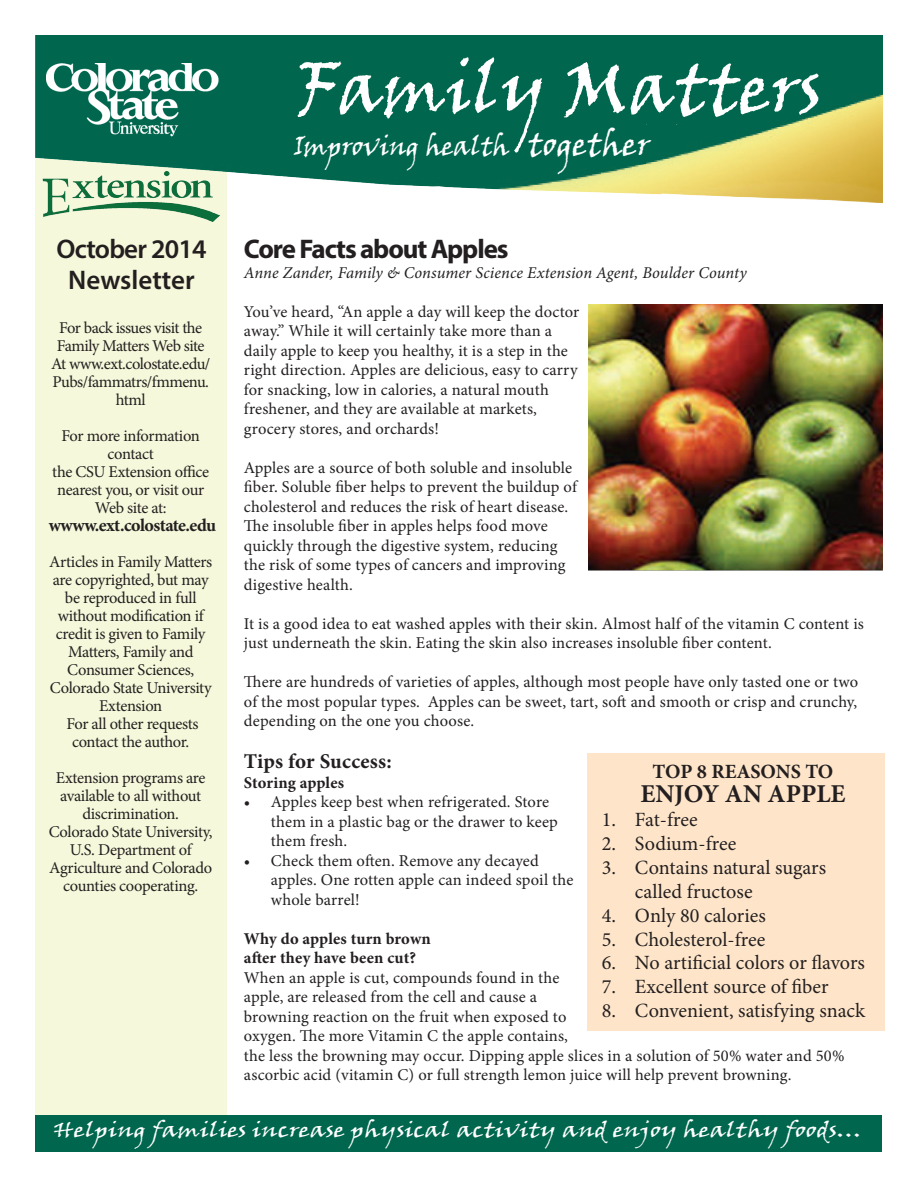
<style>
.page{position:relative;width:918px;height:1188px;background:#fff}
.page>*{position:absolute;margin:0;border:0;box-sizing:border-box;transform-origin:0 0}
.t1{font:72px "Viner Hand ITC";color:#fff}
.t2{font:27px "Viner Hand ITC";letter-spacing:-.01em;color:#fff}
.t3{font:600 27px "Myriad Pro";letter-spacing:-.015em;color:#231f20}
.t4{font:700 27px "Myriad Pro";letter-spacing:-.04em;color:#231f20}
.t5{font:700 25.65px "Minion Pro";color:#231f20}
.t6{font:21px "Viner Hand ITC";color:#fff;scale:1.2 1}
.t7{font:700 21px "Minion Pro";letter-spacing:.01em;color:#231f20}
.t8{font:20.25px "Minion Pro";color:#231f20}
.t9{font:700 20.25px "Minion Pro";letter-spacing:-.015em;color:#231f20}
.t10{font:700 18px "Minion Pro";letter-spacing:-.03em;color:#231f20}
.t11{font:16.5px/19.5px "Minion Pro";color:#231f20}
.t12{font:16.5px/18px "Minion Pro";letter-spacing:-.02em;color:#231f20;text-align:center}
.t13{font:16.5px/18px "Minion Pro";letter-spacing:-.025em;color:#231f20;text-align:center}
.t14{font:italic 16.5px "Minion Pro";letter-spacing:.005em;color:#231f20}
.t15{font:700 16.5px "Minion Pro";letter-spacing:.005em;color:#231f20}
.t16{font:16.5px/18px "Minion Pro";letter-spacing:-.03em;color:#231f20;text-align:center}
.t17{font:16.5px "Minion Pro";letter-spacing:-.035em;color:#231f20}
.s1{font-size:33px}
</style>
<div class="page">
<div style="left:36px;top:147px;width:191px;height:968px;background:#f5f8da"></div>
<img style="left:36px;top:36px;width:846px;height:167px">
<img style="left:47px;top:63px;width:177px;height:81px">
<div style="left:35px;top:1116px;width:846px;height:36px;background:#00674e"></div>
<img style="left:39px;top:168px;width:180px;height:54px">
<img style="left:589px;top:305px;width:293px;height:265px">
<div style="left:587px;top:753px;width:297px;height:277px;background:#fee5c9"></div>
<p class="t3" style="left:57px;top:231px;width:151px">October 2014</p>
<p class="t3" style="left:68px;top:263px;width:128px">Newsletter</p>
<p class="t17" style="left:59px;top:317px;width:145px">For back issues visit the</p>
<p class="t17" style="left:57px;top:335px;width:149px">Family Matters Web site</p>
<p class="t16" style="left:51px;top:355px;width:161px">At www.ext.colostate.edu/</p>
<p class="t16" style="left:52px;top:373px;width:158px">Pubs/fammatrs/fmmenu. html</p>
<p class="t13" style="left:62px;top:427px;width:140px">For more information contact</p>
<p class="t13" style="left:52px;top:463px;width:159px">the CSU Extension office nearest you, or visit our<br>Web site at:</p>
<p class="t10" style="left:49px;top:513px;width:169px">wwww.ext.colostate.edu</p>
<p class="t12" style="left:49px;top:553px;width:165px">Articles in Family Matters are copyrighted, but may be reproduced in full without modification if credit is given to Family<br>Matters, Family and<br>Consumer Sciences,<br>Colorado State University<br>Extension</p>
<p class="t12" style="left:66px;top:715px;width:134px">For all other requests contact the author.</p>
<p class="t12" style="left:56px;top:769px;width:151px">Extension programs are available to all without discrimination.</p>
<p class="t12" style="left:49px;top:823px;width:166px">Colorado State University,<br>U.S. Department of<br>Agriculture and Colorado counties cooperating.</p>
<p class="t1" style="left:296px;top:43px;width:528px">Family Matters</p>
<p class="t2" style="left:294px;top:128px;width:358px">Improving health <span class="s1">together</span></p>
<p class="t4" style="left:244px;top:232px;width:266px">Core Facts about Apples</p>
<p class="t14" style="left:244px;top:261px;width:504px">Anne Zander, Family &amp; Consumer Science Extension Agent, Boulder County</p>
<p class="t11" style="left:244px;top:302px;width:337px">You’ve heard, “An apple a day will keep the doctor away.” While it will certainly take more than a daily apple to keep you healthy, it is a step in the right direction. Apples are delicious, easy to carry for snacking, low in calories, a natural mouth freshener, and they are available at markets, grocery stores, and orchards!</p>
<p class="t11" style="left:244px;top:458px;width:334px">Apples are a source of both soluble and insoluble fiber. Soluble fiber helps to prevent the buildup of cholesterol and reduces the risk of heart disease.<br>The insoluble fiber in apples helps food move quickly through the digestive system, reducing the risk of some types of cancers and improving digestive health.</p>
<p class="t11" style="left:244px;top:614px;width:622px">It is a good idea to eat washed apples with their skin. Almost half of the vitamin C content is just underneath the skin. Eating the skin also increases insoluble fiber content.</p>
<p class="t11" style="left:244px;top:672px;width:616px;text-align:justify">There are hundreds of varieties of apples, although most people have only tasted one or two of the most popular types. Apples can be sweet, tart, soft and smooth or crisp and crunchy, depending on the one you choose.</p>
<p class="t7" style="left:244px;top:747px;width:149px">Tips for Success:</p>
<p class="t15" style="left:244px;top:771px;width:102px">Storing apples</p>
<p class="t11" style="left:271px;top:792px;width:288px;text-indent:-27px">• Apples keep best when refrigerated. Store them in a plastic bag or the drawer to keep them fresh.</p>
<p class="t11" style="left:271px;top:851px;width:304px;text-indent:-27px">• Check them often. Remove any decayed apples. One rotten apple can indeed spoil the whole barrel!</p>
<p class="t15" style="left:244px;top:927px;width:189px">Why do apples turn brown</p>
<p class="t15" style="left:244px;top:946px;width:174px">after they have been cut?</p>
<p class="t11" style="left:244px;top:968px;width:602px">When an apple is cut, compounds found in the<br>apple, are released from the cell and cause a<br>browning reaction on the fruit when exposed to<br>oxygen. The more Vitamin C the apple contains,<br>the less the browning may occur. Dipping apple slices in a solution of 50% water and 50% ascorbic acid (vitamin C) or full strength lemon juice will help prevent browning.</p>
<p class="t9" style="left:653px;top:758px;width:182px">TOP 8 REASONS TO</p>
<p class="t5" style="left:641px;top:776px;width:206px">ENJOY AN APPLE</p>
<p class="t8" style="left:602px;top:806px;width:97px">1. Fat-free</p>
<p class="t8" style="left:602px;top:830px;width:136px">2. Sodium-free</p>
<p class="t8" style="left:602px;top:854px;width:226px">3. Contains natural sugars</p>
<p class="t8" style="left:635px;top:878px;width:119px">called fructose</p>
<p class="t8" style="left:602px;top:902px;width:165px">4. Only 80 calories</p>
<p class="t8" style="left:602px;top:926px;width:165px">5. Cholesterol-free</p>
<p class="t8" style="left:602px;top:949px;width:264px">6. No artificial colors or flavors</p>
<p class="t8" style="left:602px;top:973px;width:228px">7. Excellent source of fiber</p>
<p class="t8" style="left:602px;top:997px;width:265px">8. Convenient, satisfying snack</p>
<p class="t6" style="left:54px;top:1116px;width:676px">Helping families increase physical activity and enjoy healthy foods…</p>
</div>
